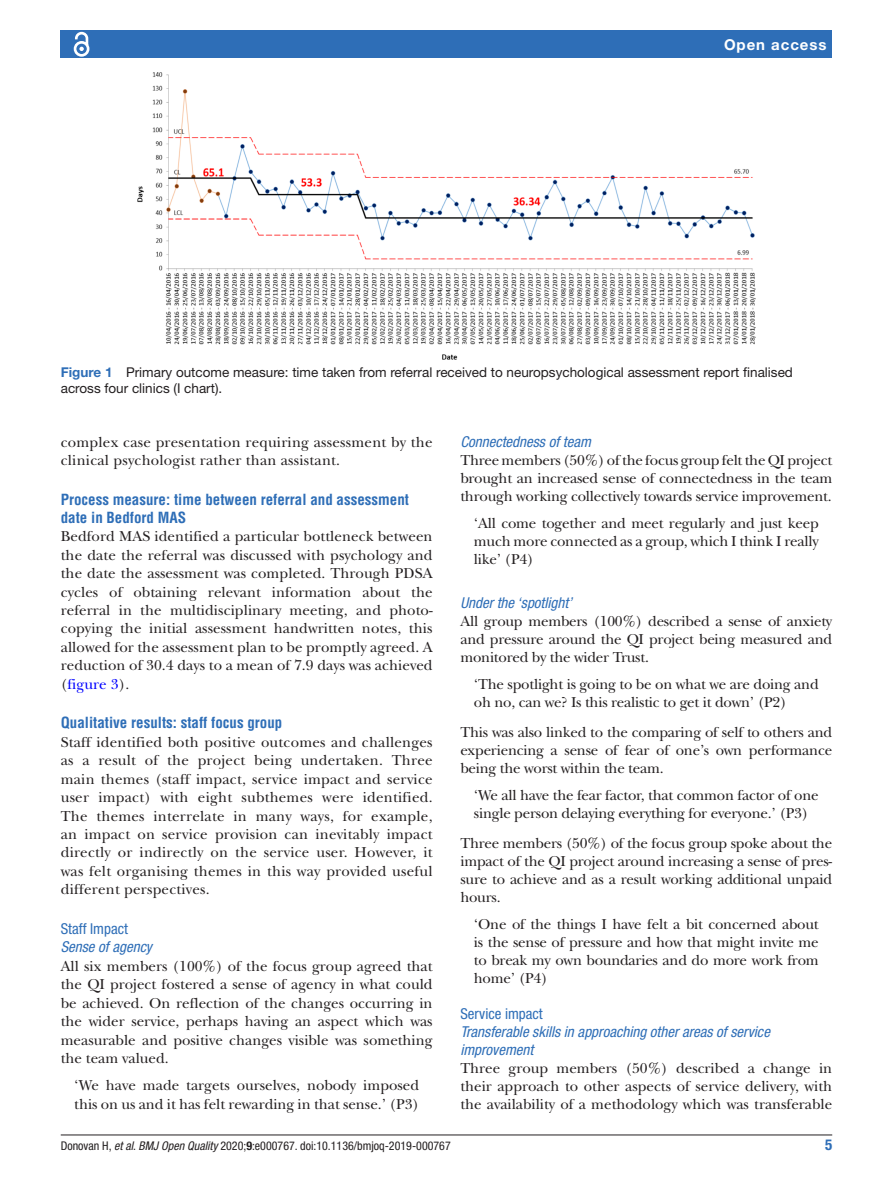
<style>
.page{position:relative;width:893px;height:1191px;background:#fff}
.page>*{position:absolute;margin:0;border:0;box-sizing:border-box;transform-origin:0 0}
.t1{font:15px/18.5px "New Baskerville";letter-spacing:-.015em;color:#231f20;text-align:justify}
.t2{font:italic condensed 15px/18px "Helvetica Neue LT Std";color:#2e6eb7}
.t3{font:700 condensed 15px/18px "Helvetica LT Std";color:#2e6eb7}
.t4{font:15px/18.5px "New Baskerville";letter-spacing:.015em;color:#231f20}
.t5{font:condensed 15px "Helvetica Neue LT Std";color:#2e6eb7}
.t6{font:700 15px "Helvetica Neue LT Std";letter-spacing:.065em;color:#fff}
.t7{font:700 condensed 15px "Helvetica Neue LT Std";color:#2e6eb7}
.t8{font:13.5px/16.2px "Helvetica Neue LT Std";color:#231f20}
.t9{font:condensed 12px "Helvetica Neue LT Std";color:#231f20}
.s1{font-weight:700;color:#2e6eb7}
.s2{color:#00f}
.s3{font-style:italic}
.s4{font-weight:700}
</style>
<div class="page">
<hr style="left:61px;top:1134px;width:771px;height:1px;background:#231f20">
<div style="left:61px;top:31px;width:771px;height:27px;background:#2e6eb7"></div>
<svg style="left:73px;top:31px;width:17px;height:26px"></svg>
<img style="left:138px;top:73px;width:617px;height:286px">
<p class="t6" style="left:724px;top:35px;width:104px">Open access</p>
<p class="t8" style="left:61px;top:364px;width:734px"><span class="s1">Figure 1</span> Primary outcome measure: time taken from referral received to neuropsychological assessment report finalised across four clinics (I chart).</p>
<p class="t4" style="left:61px;top:433px;width:373px">complex case presentation requiring assessment by the clinical psychologist rather than assistant.</p>
<p class="t3" style="left:61px;top:490px;width:350px">Process measure: time between referral and assessment date in Bedford MAS</p>
<p class="t1" style="left:61px;top:527px;width:373px">Bedford MAS identified a particular bottleneck between the date the referral was discussed with psychology and the date the assessment was completed. Through PDSA cycles of obtaining relevant information about the referral in the multidisciplinary meeting, and photo&shy;copying the initial assessment handwritten notes, this allowed for the assessment plan to be promptly agreed. A reduction of 30.4 days to a mean of 7.9 days was achieved (<span class="s2">figure 3</span>).</p>
<p class="t3" style="left:61px;top:714px;width:223px">Qualitative results: staff focus group</p>
<p class="t1" style="left:61px;top:733px;width:373px">Staff identified both positive outcomes and challenges as a result of the project being undertaken. Three main themes (staff impact, service impact and service user impact) with eight subthemes were identified.<br>The themes interrelate in many ways, for example, an impact on service provision can inevitably impact directly or indirectly on the service user. However, it was felt organising themes in this way provided useful different perspectives.</p>
<p class="t5" style="left:61px;top:920px;width:69px">Staff Impact</p>
<p class="t2" style="left:61px;top:938px;width:93px">Sense of agency</p>
<p class="t1" style="left:61px;top:956px;width:373px">All six members (100%) of the focus group agreed that the QI project fostered a sense of agency in what could be achieved. On reflection of the changes occurring in the wider service, perhaps having an aspect which was measurable and positive changes visible was something the team valued.</p>
<p class="t1" style="left:74px;top:1076px;width:346px">‘We have made targets ourselves, nobody imposed this on us and it has felt rewarding in that sense.’ (P3)</p>
<p class="t2" style="left:460px;top:433px;width:132px">Connectedness of team</p>
<p class="t1" style="left:460px;top:451px;width:373px;line-height:18px">Three members (50%) of the focus group felt the QI project brought an increased sense of connectedness in the team through working collectively towards service improvement.</p>
<p class="t1" style="left:474px;top:514px;width:346px;line-height:18px">‘All come together and meet regularly and just keep much more connected as a group, which I think I really like’ (P4)</p>
<p class="t2" style="left:460px;top:594px;width:113px">Under the ‘spotlight’</p>
<p class="t1" style="left:460px;top:612px;width:373px;line-height:18px">All group members (100%) described a sense of anxiety and pressure around the QI project being measured and monitored by the wider Trust.</p>
<p class="t1" style="left:474px;top:675px;width:346px;line-height:18px">‘The spotlight is going to be on what we are doing and oh no, can we? Is this realistic to get it down’ (P2)</p>
<p class="t1" style="left:460px;top:723px;width:373px;line-height:18px">This was also linked to the comparing of self to others and experiencing a sense of fear of one’s own performance being the worst within the team.</p>
<p class="t1" style="left:474px;top:786px;width:346px;line-height:18px">‘We all have the fear factor, that common factor of one single person delaying everything for everyone.’ (P3)</p>
<p class="t1" style="left:460px;top:834px;width:373px;line-height:18px">Three members (50%) of the focus group spoke about the impact of the QI project around increasing a sense of pres&shy;sure to achieve and as a result working additional unpaid hours.</p>
<p class="t1" style="left:474px;top:915px;width:346px;line-height:18px">‘One of the things I have felt a bit concerned about is the sense of pressure and how that might invite me to break my own boundaries and do more work from home’ (P4)</p>
<p class="t5" style="left:460px;top:1005px;width:84px">Service impact</p>
<p class="t2" style="left:460px;top:1023px;width:311px">Transferable skills in approaching other areas of service improvement</p>
<p class="t1" style="left:460px;top:1059px;width:373px;line-height:18px">Three group members (50%) described a change in their approach to other aspects of service delivery, with the availability of a methodology which was transferable</p>
<p class="t9" style="left:61px;top:1138px;width:392px">Donovan H, <span class="s3">et al</span>. <span class="s3">BMJ Open Quality</span> 2020;<span class="s4">9</span>:e000767. doi:10.1136/bmjoq-2019-000767</p>
<p class="t7" style="left:825px;top:1135px;width:9px">5</p>
</div>
